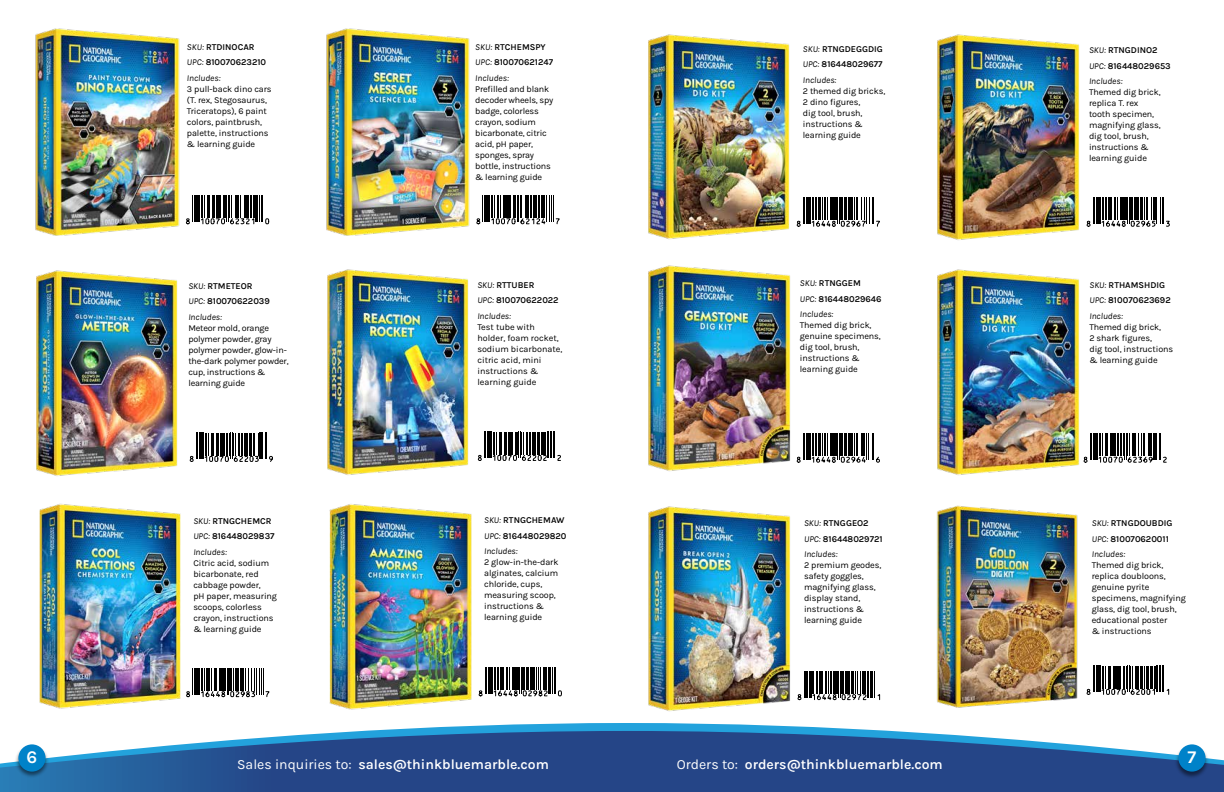
<style>
.page{position:relative;width:1224px;height:792px;background:#fff}
.page>*{position:absolute;margin:0;border:0;box-sizing:border-box;transform-origin:0 0}
.t1{font:600 18px "Karla";color:#fff}
.t2{font:600 14px "Karla";color:#fff}
.t3{font:9px/11px "Karla";letter-spacing:-.01em;color:#000}
.t4{font:600 9px/15.5px "Karla";color:#000}
.s1{font-weight:400;font-style:italic}
.s2{font-weight:400}
</style>
<div class="page">
<svg style="left:0;top:785px;width:1224px;height:7px;background:#254b8c"></svg>
<svg style="left:0;top:723px;width:1224px;height:62px;fill:#254587"></svg>
<div style="left:1175px;top:744px;width:34px;height:35px;background:#000;opacity:.5"></div>
<div style="left:1178px;top:744px;width:28px;height:28px;background:#0082c9;border-radius:50%"></div>
<div style="left:15px;top:744px;width:34px;height:35px;background:#000;opacity:.5"></div>
<div style="left:18px;top:744px;width:28px;height:28px;background:#0082c9;border-radius:50%"></div>
<img style="left:35px;top:28px;width:145px;height:208px">
<img style="left:326px;top:28px;width:144px;height:208px">
<svg style="left:186px;top:195px;width:84px;height:30px"></svg>
<svg style="left:476px;top:195px;width:84px;height:30px"></svg>
<svg style="left:478px;top:432px;width:83px;height:29px"></svg>
<svg style="left:190px;top:433px;width:83px;height:29px"></svg>
<img style="left:327px;top:269px;width:142px;height:206px">
<img style="left:36px;top:270px;width:142px;height:206px">
<img style="left:329px;top:504px;width:143px;height:206px">
<svg style="left:478px;top:667px;width:84px;height:30px"></svg>
<img style="left:39px;top:503px;width:142px;height:206px">
<svg style="left:186px;top:668px;width:84px;height:30px"></svg>
<img style="left:648px;top:265px;width:143px;height:206px">
<img style="left:648px;top:34px;width:142px;height:205px">
<img style="left:937px;top:34px;width:142px;height:206px">
<img style="left:937px;top:269px;width:143px;height:206px">
<svg style="left:1086px;top:198px;width:84px;height:29px"></svg>
<svg style="left:1083px;top:434px;width:84px;height:29px"></svg>
<svg style="left:797px;top:198px;width:83px;height:29px"></svg>
<svg style="left:797px;top:434px;width:83px;height:29px"></svg>
<img style="left:648px;top:506px;width:142px;height:206px">
<svg style="left:797px;top:671px;width:83px;height:30px"></svg>
<img style="left:937px;top:505px;width:141px;height:203px">
<svg style="left:1086px;top:666px;width:83px;height:29px"></svg>
<h1 class="t1" style="left:27px;top:745px;width:12px">6</h1>
<p class="t4" style="left:187px;top:39px;width:81px"><span class="s1">SKU:</span> RTDINOCAR<br><span class="s1">UPC:</span> 810070623210<br><span class="s1">Includes:</span></p>
<p class="t3" style="left:187px;top:83px;width:86px">3 pull-back dino cars (T. rex, Stegosaurus,<br>Triceratops), 6 paint colors, paintbrush, palette, instructions &amp; learning guide</p>
<p class="t4" style="left:188px;top:278px;width:83px"><span class="s1">SKU:</span> RTMETEOR<br><span class="s1">UPC:</span> 810070622039<br><span class="s1">Includes:</span></p>
<p class="t3" style="left:188px;top:322px;width:102px">Meteor mold, orange polymer powder, gray polymer powder, glow-in&shy;the-dark polymer powder, cup, instructions &amp; learning guide</p>
<p class="t4" style="left:193px;top:513px;width:83px"><span class="s1">SKU:</span> RTNGCHEMCR<br><span class="s1">UPC:</span> 816448029837<br><span class="s1">Includes:</span></p>
<p class="t3" style="left:193px;top:557px;width:85px">Citric acid, sodium bicarbonate, red cabbage powder,<br>pH paper, measuring scoops, colorless crayon, instructions &amp; learning guide</p>
<p class="t4" style="left:475px;top:39px;width:79px"><span class="s1">SKU:</span> RTCHEMSPY<br><span class="s1">UPC:</span> 810070621247<br><span class="s1">Includes:</span></p>
<p class="t3" style="left:475px;top:83px;width:79px">Prefilled and blank decoder wheels, spy badge, colorless crayon, sodium bicarbonate, citric acid, pH paper, sponges, spray bottle, instructions &amp; learning guide</p>
<p class="t4" style="left:477px;top:277px;width:83px"><span class="s1">SKU:</span> RTTUBER<br><span class="s1">UPC:</span> 810070622022<br><span class="s1">Includes:</span></p>
<p class="t3" style="left:477px;top:321px;width:86px">Test tube with holder, foam rocket, sodium bicarbonate, citric acid, mini instructions &amp; learning guide</p>
<p class="t4" style="left:484px;top:512px;width:84px"><span class="s1">SKU:</span> RTNGCHEMAW<br><span class="s1">UPC:</span> 816448029820<br><span class="s1">Includes:</span></p>
<p class="t3" style="left:484px;top:556px;width:76px">2 glow-in-the-dark alginates, calcium chloride, cups, measuring scoop, instructions &amp; learning guide</p>
<p class="t4" style="left:803px;top:41px;width:82px;text-align:justify"><span class="s1">SKU:</span> RTNGDEGGDIG <span class="s1">UPC:</span> 816448029677<br><span class="s1">Includes:</span></p>
<p class="t3" style="left:803px;top:85px;width:84px">2 themed dig bricks,<br>2 dino figures,<br>dig tool, brush, instructions &amp; learning guide</p>
<p class="t4" style="left:800px;top:275px;width:83px"><span class="s1">SKU:</span> RTNGGEM<br><span class="s1">UPC:</span> 816448029646<br><span class="s1">Includes:</span></p>
<p class="t3" style="left:800px;top:319px;width:82px">Themed dig brick, genuine specimens, dig tool, brush, instructions &amp; learning guide</p>
<p class="t4" style="left:804px;top:515px;width:80px"><span class="s1">SKU:</span> RTNGGEO2<br><span class="s1">UPC:</span> 816448029721<br><span class="s1">Includes:</span></p>
<p class="t3" style="left:804px;top:559px;width:79px">2 premium geodes, safety goggles, magnifying glass, display stand, instructions &amp; learning guide</p>
<h2 class="t2" style="left:237px;top:755px;width:313px"><span class="s2">Sales inquiries to:</span> sales@thinkbluemarble.com</h2>
<h2 class="t2" style="left:677px;top:755px;width:268px"><span class="s2">Orders to:</span> orders@thinkbluemarble.com</h2>
<p class="t4" style="left:1089px;top:42px;width:83px"><span class="s1">SKU:</span> RTNGDINO2<br><span class="s1">UPC:</span> 816448029653<br><span class="s1">Includes:</span></p>
<p class="t3" style="left:1089px;top:86px;width:73px">Themed dig brick, replica T. rex tooth specimen, magnifying glass, dig tool, brush, instructions &amp; learning guide</p>
<p class="t4" style="left:1090px;top:277px;width:83px"><span class="s1">SKU:</span> RTHAMSHDIG<br><span class="s1">UPC:</span> 810070623692<br><span class="s1">Includes:</span></p>
<p class="t3" style="left:1090px;top:321px;width:85px">Themed dig brick,<br>2 shark figures,<br>dig tool, instructions &amp; learning guide</p>
<p class="t4" style="left:1092px;top:515px;width:82px"><span class="s1">SKU:</span> RTNGDOUBDIG<br><span class="s1">UPC:</span> 810070620011<br><span class="s1">Includes:</span></p>
<p class="t3" style="left:1092px;top:559px;width:96px">Themed dig brick, replica doubloons, genuine pyrite specimens, magnifying glass, dig tool, brush, educational poster<br>&amp; instructions</p>
<h1 class="t1" style="left:1188px;top:745px;width:10px">7</h1>
</div>
